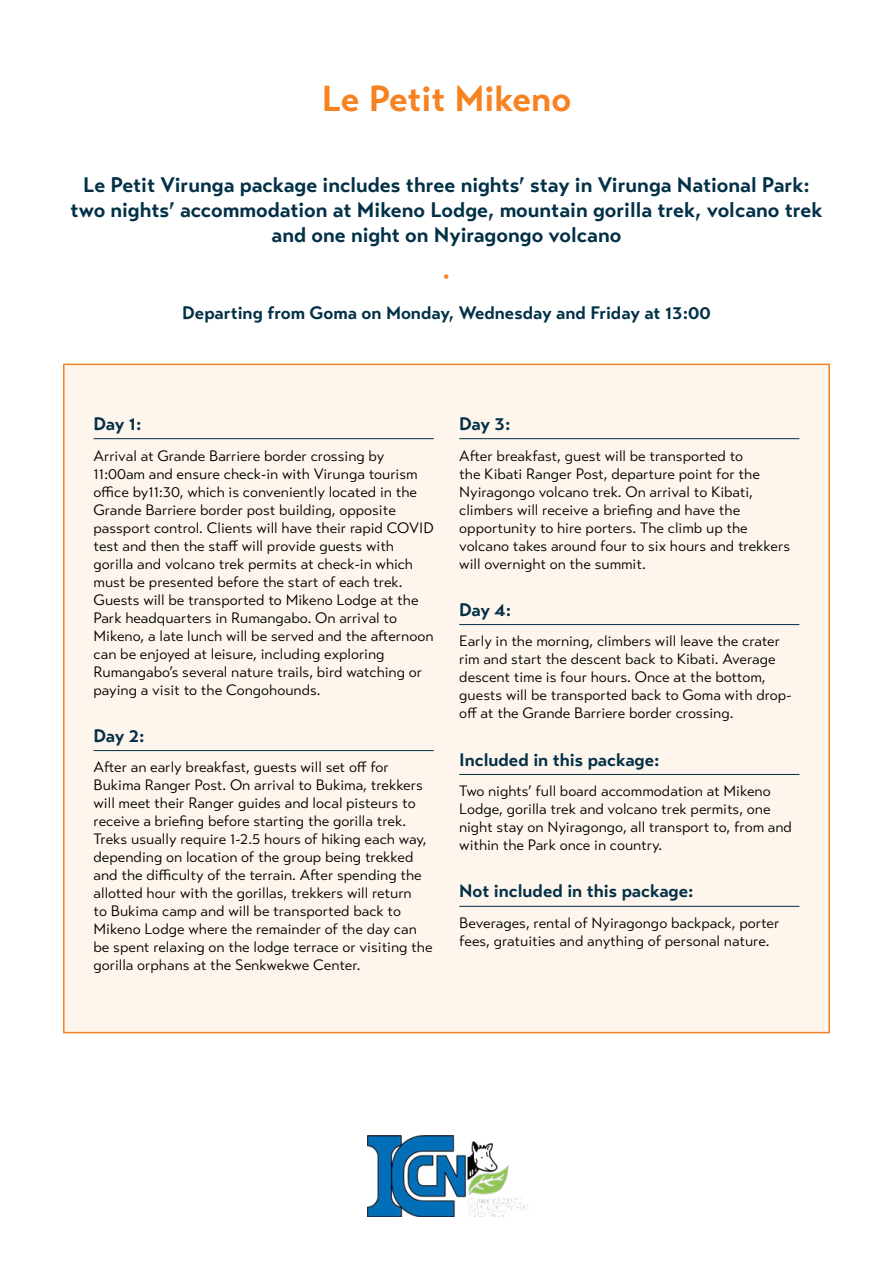
<style>
.page{position:relative;width:893px;height:1263px;background:#fff}
.page>*{position:absolute;margin:0;border:0;box-sizing:border-box;transform-origin:0 0}
.t1{font:700 36px "Transat Text";color:#f78222}
.t2{font:700 21px/25.2px "Transat Text";color:#023047;text-align:center}
.t3{font:700 18px "Transat Text";color:#023047}
.t4{font:700 18px "Transat Text";color:#f78222}
.t5{font:15px/18px "Transat Text Standard";color:#000}
</style>
<div class="page">
<div style="left:63px;top:364px;width:767px;height:669px;background:#fef5ed;border:2px solid #f78222"></div>
<hr style="left:94px;top:438px;width:340px;height:1px;background:#023047">
<hr style="left:94px;top:750px;width:340px;height:1px;background:#023047">
<hr style="left:459px;top:438px;width:340px;height:1px;background:#023047">
<hr style="left:459px;top:624px;width:340px;height:1px;background:#023047">
<hr style="left:459px;top:774px;width:340px;height:1px;background:#023047">
<hr style="left:459px;top:906px;width:340px;height:1px;background:#023047">
<img style="left:367px;top:1135px;width:161px;height:81px">
<h1 class="t1" style="left:322px;top:77px;width:251px">Le Petit Mikeno</h1>
<h2 class="t2" style="left:71px;top:172px;width:753px">Le Petit Virunga package includes three nights’ stay in Virunga National Park: two nights’ accommodation at Mikeno Lodge, mountain gorilla trek, volcano trek and one night on Nyiragongo volcano</h2>
<p class="t4" style="left:443px;top:263px;width:9px">•</p>
<p class="t3" style="left:182px;top:302px;width:530px">Departing from Goma on Monday, Wednesday and Friday at 13:00</p>
<p class="t3" style="left:94px;top:413px;width:50px">Day 1:</p>
<p class="t5" style="left:94px;top:446px;width:342px">Arrival at Grande Barriere border crossing by 11:00am and ensure check-in with Virunga tourism office by11:30, which is conveniently located in the Grande Barriere border post building, opposite passport control. Clients will have their rapid COVID test and then the staff will provide guests with gorilla and volcano trek permits at check-in which must be presented before the start of each trek.<br>Guests will be transported to Mikeno Lodge at the Park headquarters in Rumangabo. On arrival to Mikeno, a late lunch will be served and the afternoon can be enjoyed at leisure, including exploring Rumangabo’s several nature trails, bird watching or paying a visit to the Congohounds.</p>
<p class="t3" style="left:94px;top:724px;width:53px">Day 2:</p>
<p class="t5" style="left:94px;top:758px;width:341px">After an early breakfast, guests will set off for Bukima Ranger Post. On arrival to Bukima, trekkers will meet their Ranger guides and local pisteurs to receive a briefing before starting the gorilla trek.<br>Treks usually require 1-2.5 hours of hiking each way, depending on location of the group being trekked and the difficulty of the terrain. After spending the allotted hour with the gorillas, trekkers will return<br>to Bukima camp and will be transported back to Mikeno Lodge where the remainder of the day can be spent relaxing on the lodge terrace or visiting the gorilla orphans at the Senkwekwe Center.</p>
<p class="t3" style="left:459px;top:413px;width:53px">Day 3:</p>
<p class="t5" style="left:459px;top:446px;width:332px">After breakfast, guest will be transported to<br>the Kibati Ranger Post, departure point for the Nyiragongo volcano trek. On arrival to Kibati, climbers will receive a briefing and have the opportunity to hire porters. The climb up the volcano takes around four to six hours and trekkers will overnight on the summit.</p>
<p class="t3" style="left:459px;top:598px;width:54px">Day 4:</p>
<p class="t5" style="left:459px;top:632px;width:334px">Early in the morning, climbers will leave the crater rim and start the descent back to Kibati. Average descent time is four hours. Once at the bottom, guests will be transported back to Goma with drop&shy;off at the Grande Barriere border crossing.</p>
<p class="t3" style="left:459px;top:748px;width:202px">Included in this package:</p>
<p class="t5" style="left:459px;top:782px;width:334px">Two nights’ full board accommodation at Mikeno Lodge, gorilla trek and volcano trek permits, one night stay on Nyiragongo, all transport to, from and within the Park once in country.</p>
<p class="t3" style="left:459px;top:880px;width:236px">Not included in this package:</p>
<p class="t5" style="left:459px;top:914px;width:322px">Beverages, rental of Nyiragongo backpack, porter fees, gratuities and anything of personal nature.</p>
</div>
